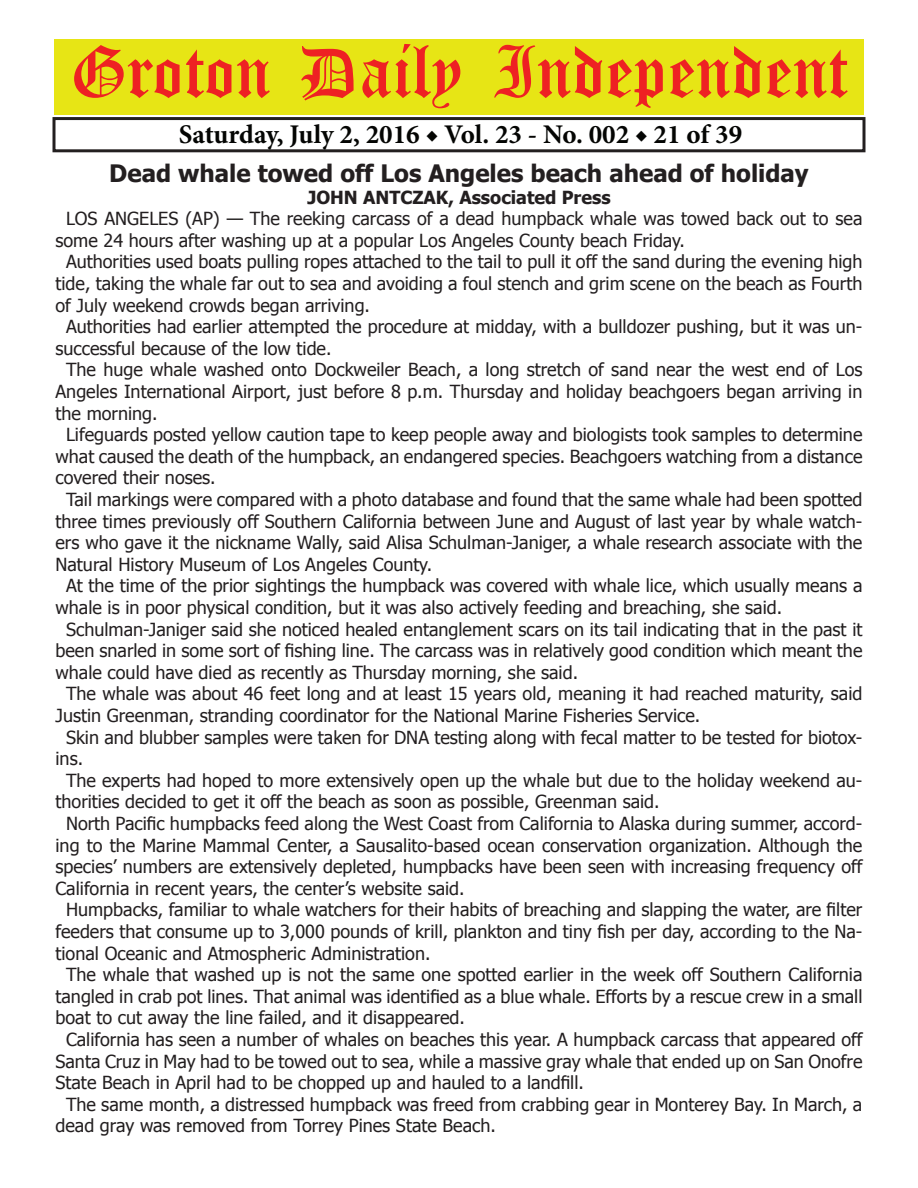
<style>
.page{position:relative;width:918px;height:1188px;background:#fff}
.page>*{position:absolute;margin:0;border:0;box-sizing:border-box;transform-origin:0 0}
.t1{font:54px "Old English Five";color:#ee2123}
.t2{font:700 27px "Minion Pro";color:#040503}
.t3{font:700 24px "Tahoma";color:#231f20}
.t4{font:18px "Tahoma";color:#231f20}
.t5{font:700 18px "Tahoma";color:#231f20}
</style>
<div class="page">
<div style="left:52px;top:117px;width:814px;height:35px;border:3px solid #231f20"></div>
<div style="left:54px;top:40px;width:810px;height:75px;background:#e7e515"></div>
<h1 class="t1" style="left:70px;top:47px;width:779px">Groton Daily Independent</h1>
<h2 class="t2" style="left:179px;top:116px;width:565px">Saturday, July 2, 2016 ◆ Vol. 23 - No. 002 ◆ 21 of 39</h2>
<h3 class="t3" style="left:109px;top:157px;width:701px">Dead whale towed off Los Angeles beach ahead of holiday</h3>
<p class="t5" style="left:307px;top:184px;width:305px">JOHN ANTCZAK, Associated Press</p>
<p class="t4" style="left:66px;top:207px;width:798px">LOS ANGELES (AP) — The reeking carcass of a dead humpback whale was towed back out to sea</p>
<p class="t4" style="left:56px;top:228px;width:631px">some 24 hours after washing up at a popular Los Angeles County beach Friday.</p>
<p class="t4" style="left:66px;top:250px;width:798px">Authorities used boats pulling ropes attached to the tail to pull it off the sand during the evening high</p>
<p class="t4" style="left:56px;top:271px;width:808px">tide, taking the whale far out to sea and avoiding a foul stench and grim scene on the beach as Fourth</p>
<p class="t4" style="left:56px;top:293px;width:316px">of July weekend crowds began arriving.</p>
<p class="t4" style="left:66px;top:315px;width:798px">Authorities had earlier attempted the procedure at midday, with a bulldozer pushing, but it was un-</p>
<p class="t4" style="left:56px;top:336px;width:278px">successful because of the low tide.</p>
<p class="t4" style="left:66px;top:358px;width:798px">The huge whale washed onto Dockweiler Beach, a long stretch of sand near the west end of Los</p>
<p class="t4" style="left:56px;top:379px;width:808px">Angeles International Airport, just before 8 p.m. Thursday and holiday beachgoers began arriving in</p>
<p class="t4" style="left:56px;top:401px;width:104px">the morning.</p>
<p class="t4" style="left:66px;top:423px;width:798px">Lifeguards posted yellow caution tape to keep people away and biologists took samples to determine</p>
<p class="t4" style="left:56px;top:444px;width:808px">what caused the death of the humpback, an endangered species. Beachgoers watching from a distance</p>
<p class="t4" style="left:56px;top:466px;width:162px">covered their noses.</p>
<p class="t4" style="left:66px;top:487px;width:798px">Tail markings were compared with a photo database and found that the same whale had been spotted</p>
<p class="t4" style="left:56px;top:509px;width:808px">three times previously off Southern California between June and August of last year by whale watch-</p>
<p class="t4" style="left:56px;top:531px;width:808px">ers who gave it the nickname Wally, said Alisa Schulman-Janiger, a whale research associate with the</p>
<p class="t4" style="left:56px;top:552px;width:378px">Natural History Museum of Los Angeles County.</p>
<p class="t4" style="left:66px;top:574px;width:798px">At the time of the prior sightings the humpback was covered with whale lice, which usually means a</p>
<p class="t4" style="left:56px;top:595px;width:728px">whale is in poor physical condition, but it was also actively feeding and breaching, she said.</p>
<p class="t4" style="left:66px;top:617px;width:798px">Schulman-Janiger said she noticed healed entanglement scars on its tail indicating that in the past it</p>
<p class="t4" style="left:56px;top:639px;width:808px">been snarled in some sort of fishing line. The carcass was in relatively good condition which meant the</p>
<p class="t4" style="left:56px;top:660px;width:524px">whale could have died as recently as Thursday morning, she said.</p>
<p class="t4" style="left:66px;top:682px;width:798px">The whale was about 46 feet long and at least 15 years old, meaning it had reached maturity, said</p>
<p class="t4" style="left:56px;top:703px;width:646px">Justin Greenman, stranding coordinator for the National Marine Fisheries Service.</p>
<p class="t4" style="left:66px;top:725px;width:798px">Skin and blubber samples were taken for DNA testing along with fecal matter to be tested for biotox-</p>
<p class="t4" style="left:56px;top:747px;width:29px">ins.</p>
<p class="t4" style="left:66px;top:768px;width:798px">The experts had hoped to more extensively open up the whale but due to the holiday weekend au-</p>
<p class="t4" style="left:56px;top:790px;width:606px">thorities decided to get it off the beach as soon as possible, Greenman said.</p>
<p class="t4" style="left:66px;top:811px;width:798px">North Pacific humpbacks feed along the West Coast from California to Alaska during summer, accord-</p>
<p class="t4" style="left:56px;top:833px;width:808px">ing to the Marine Mammal Center, a Sausalito-based ocean conservation organization. Although the</p>
<p class="t4" style="left:56px;top:855px;width:808px">species’ numbers are extensively depleted, humpbacks have been seen with increasing frequency off</p>
<p class="t4" style="left:56px;top:876px;width:411px">California in recent years, the center’s website said.</p>
<p class="t4" style="left:66px;top:898px;width:798px">Humpbacks, familiar to whale watchers for their habits of breaching and slapping the water, are filter</p>
<p class="t4" style="left:56px;top:919px;width:808px">feeders that consume up to 3,000 pounds of krill, plankton and tiny fish per day, according to the Na-</p>
<p class="t4" style="left:56px;top:941px;width:377px">tional Oceanic and Atmospheric Administration.</p>
<p class="t4" style="left:66px;top:963px;width:798px">The whale that washed up is not the same one spotted earlier in the week off Southern California</p>
<p class="t4" style="left:56px;top:984px;width:809px">tangled in crab pot lines. That animal was identified as a blue whale. Efforts by a rescue crew in a small</p>
<p class="t4" style="left:56px;top:1006px;width:411px">boat to cut away the line failed, and it disappeared.</p>
<p class="t4" style="left:66px;top:1027px;width:798px">California has seen a number of whales on beaches this year. A humpback carcass that appeared off</p>
<p class="t4" style="left:56px;top:1049px;width:808px">Santa Cruz in May had to be towed out to sea, while a massive gray whale that ended up on San Onofre</p>
<p class="t4" style="left:56px;top:1071px;width:530px">State Beach in April had to be chopped up and hauled to a landfill.</p>
<p class="t4" style="left:66px;top:1092px;width:798px">The same month, a distressed humpback was freed from crabbing gear in Monterey Bay. In March, a</p>
<p class="t4" style="left:56px;top:1114px;width:442px">dead gray was removed from Torrey Pines State Beach.</p>
</div>
